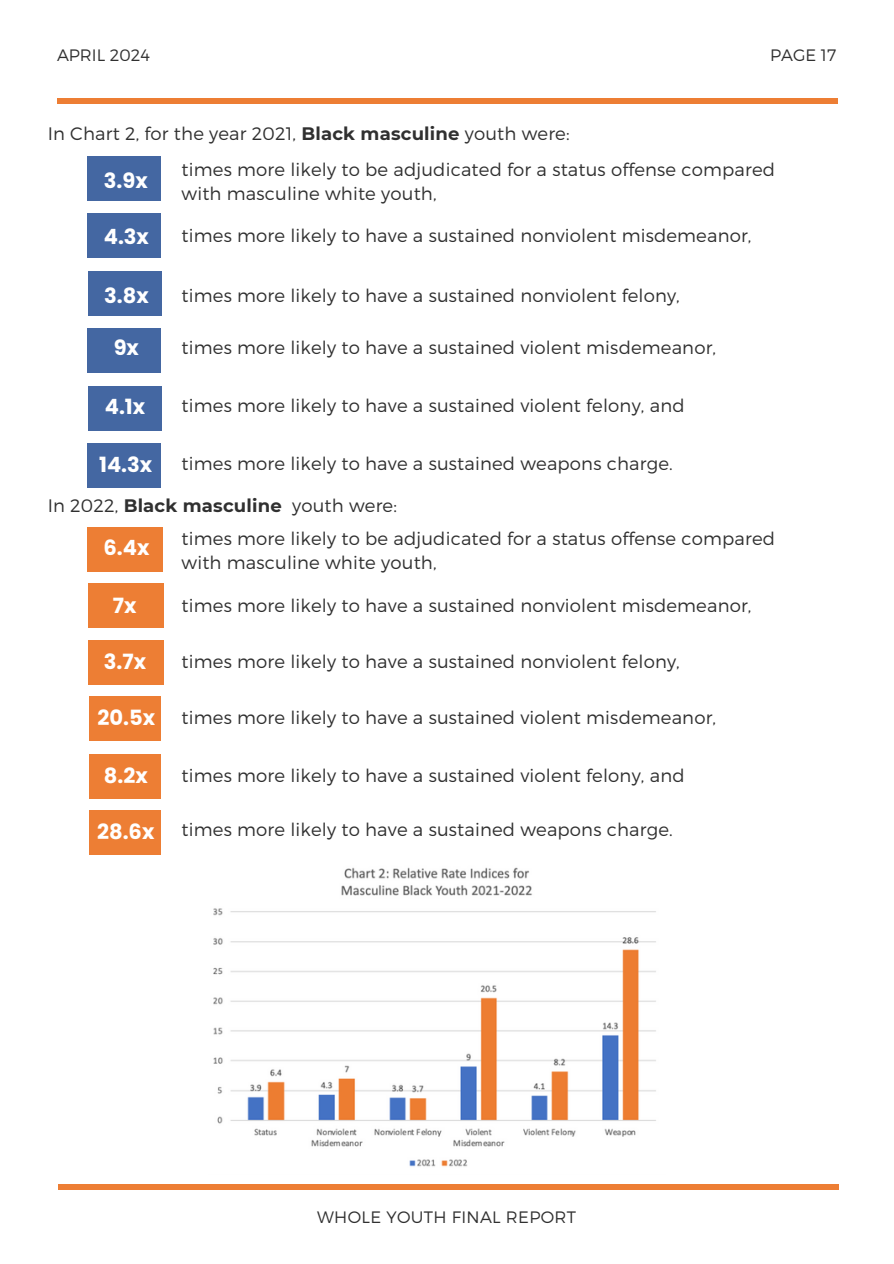
<style>
.page{position:relative;width:894px;height:1264px;background:#fff}
.page>*{position:absolute;margin:0;border:0;box-sizing:border-box;transform-origin:0 0}
.t1{font:700 21px "Poppins";color:#fff}
.t2{font:300 18px/24.8px "Montserrat";letter-spacing:.01em;color:#303030}
.t3{font:300 16.5px "Montserrat";letter-spacing:.02em;color:#303030}
.t4{font:300 16.5px "Montserrat";color:#303030}
.s1{font-weight:700}
</style>
<div class="page">
<div style="left:57px;top:98px;width:780px;height:6px;background:#ed7e34"></div>
<div style="left:87px;top:156px;width:74px;height:44px;background:#4467a2"></div>
<div style="left:87px;top:213px;width:74px;height:45px;background:#4467a2"></div>
<div style="left:88px;top:271px;width:74px;height:44px;background:#4467a2"></div>
<div style="left:87px;top:329px;width:74px;height:44px;background:#4467a2"></div>
<div style="left:87px;top:527px;width:75px;height:44px;background:#ed7e34"></div>
<div style="left:88px;top:583px;width:75px;height:44px;background:#ed7e34"></div>
<div style="left:88px;top:640px;width:75px;height:44px;background:#ed7e34"></div>
<div style="left:59px;top:1183px;width:779px;height:6px;background:#ed7e34"></div>
<div style="left:88px;top:386px;width:73px;height:44px;background:#4467a2"></div>
<div style="left:87px;top:444px;width:73px;height:44px;background:#4467a2"></div>
<div style="left:89px;top:696px;width:72px;height:44px;background:#ed7e34"></div>
<div style="left:89px;top:754px;width:72px;height:44px;background:#ed7e34"></div>
<div style="left:89px;top:810px;width:72px;height:44px;background:#ed7e34"></div>
<img style="left:213px;top:867px;width:443px;height:300px">
<p class="t4" style="left:57px;top:44px;width:94px">APRIL 2024</p>
<h1 class="t3" style="left:770px;top:44px;width:67px">PAGE 17</h1>
<p class="t2" style="left:48px;top:120px;width:523px">In Chart 2, for the year 2021, <span class="s1">Black masculine</span> youth were:</p>
<h2 class="t2" style="left:182px;top:156px;width:595px">times more likely to be adjudicated for a status offense compared with masculine white youth,</h2>
<h2 class="t1" style="left:104px;top:166px;width:45px">3.9x</h2>
<p class="t1" style="left:104px;top:221px;width:47px">4.3x</p>
<h1 class="t2" style="left:182px;top:223px;width:571px">times more likely to have a sustained nonviolent misdemeanor,</h1>
<p class="t1" style="left:104px;top:281px;width:46px">3.8x</p>
<h1 class="t2" style="left:182px;top:282px;width:499px">times more likely to have a sustained nonviolent felony,</h1>
<p class="t1" style="left:114px;top:333px;width:27px">9x</p>
<h1 class="t2" style="left:182px;top:334px;width:536px">times more likely to have a sustained violent misdemeanor,</h1>
<p class="t1" style="left:105px;top:391px;width:42px">4.1x</p>
<h1 class="t2" style="left:182px;top:392px;width:504px">times more likely to have a sustained violent felony, and</h1>
<p class="t1" style="left:99px;top:450px;width:55px">14.3x</p>
<h1 class="t2" style="left:182px;top:450px;width:492px">times more likely to have a sustained weapons charge.</h1>
<h1 class="t2" style="left:48px;top:492px;width:350px">In 2022, <span class="s1">Black masculine</span> youth were:</h1>
<p class="t2" style="left:182px;top:525px;width:595px">times more likely to be adjudicated for a status offense compared with masculine white youth,</p>
<h1 class="t1" style="left:103px;top:533px;width:47px">6.4x</h1>
<p class="t1" style="left:113px;top:591px;width:25px">7x</p>
<h1 class="t2" style="left:182px;top:592px;width:571px">times more likely to have a sustained nonviolent misdemeanor,</h1>
<p class="t1" style="left:104px;top:647px;width:44px">3.7x</p>
<p class="t2" style="left:182px;top:648px;width:499px">times more likely to have a sustained nonviolent felony,</p>
<p class="t1" style="left:98px;top:702px;width:59px">20.5x</p>
<h1 class="t1" style="left:104px;top:761px;width:45px">8.2x</h1>
<p class="t1" style="left:97px;top:816px;width:59px">28.6x</p>
<h1 class="t2" style="left:182px;top:704px;width:536px">times more likely to have a sustained violent misdemeanor,</h1>
<p class="t2" style="left:182px;top:762px;width:504px">times more likely to have a sustained violent felony, and</p>
<p class="t2" style="left:182px;top:816px;width:492px">times more likely to have a sustained weapons charge.</p>
<h1 class="t3" style="left:317px;top:1206px;width:260px">WHOLE YOUTH FINAL REPORT</h1>
</div>
